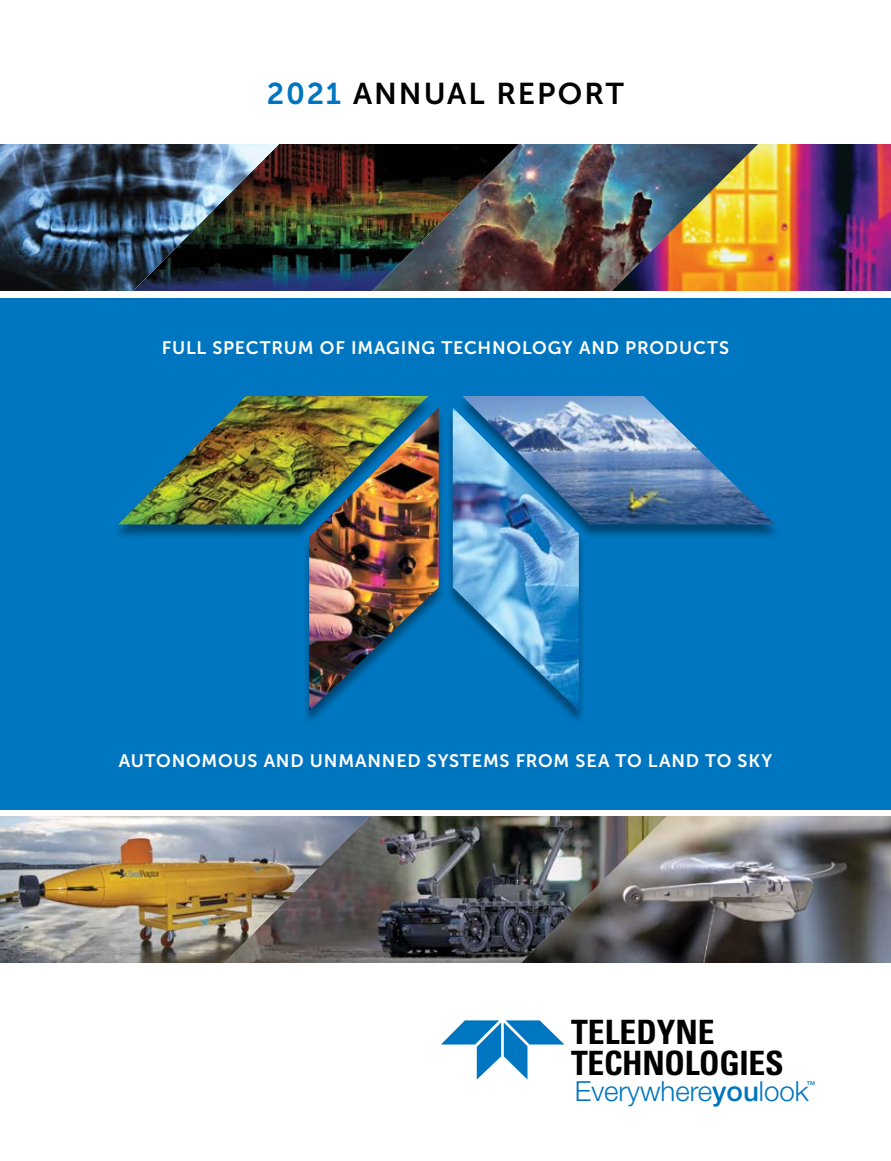
<style>
.page{position:relative;width:891px;height:1161px;background:#fff}
.page>*{position:absolute;margin:0;border:0;box-sizing:border-box;transform-origin:0 0}
.t1{font:700 condensed 33.6px/30.5px "Univers";letter-spacing:-.01em;color:#000}
.t2{font:30px "Museo Sans 700";letter-spacing:.065em;color:#000}
.t3{font:300 27.75px "Helvetica Neue";color:#0076c0}
.t4{font:18px "Museo Sans 700";letter-spacing:.045em;color:#fff}
.t5{font:500 5.4px "Helvetica Neue";color:#0076c0}
.s1{color:#0076c0}
.s2{font-weight:500}
</style>
<div class="page">
<div style="left:0;top:298px;width:891px;height:511px;background:#0076c0"></div>
<svg style="left:441px;top:1020px;width:123px;height:60px"></svg>
<img style="left:758px;top:144px;width:133px;height:147px">
<img style="left:667px;top:816px;width:224px;height:147px">
<img style="left:519px;top:144px;width:239px;height:147px">
<img style="left:279px;top:144px;width:240px;height:147px">
<img style="left:0;top:144px;width:279px;height:147px">
<img style="left:370px;top:816px;width:297px;height:147px">
<img style="left:0;top:816px;width:370px;height:147px">
<div style="left:112px;top:397px;width:669px;height:328px;background:#000;opacity:.4"></div>
<img style="left:462px;top:396px;width:313px;height:128px">
<img style="left:118px;top:396px;width:310px;height:128px">
<img style="left:453px;top:407px;width:126px;height:304px">
<img style="left:309px;top:407px;width:130px;height:304px">
<h2 class="t2" style="left:267px;top:76px;width:359px"><span class="s1">2021</span> ANNUAL REPORT</h2>
<p class="t4" style="left:162px;top:337px;width:569px">FULL SPECTRUM OF IMAGING TECHNOLOGY AND PRODUCTS</p>
<p class="t4" style="left:119px;top:751px;width:655px">AUTONOMOUS AND UNMANNED SYSTEMS FROM SEA TO LAND TO SKY</p>
<h1 class="t1" style="left:571px;top:1017px;width:214px">TELEDYNE<br>TECHNOLOGIES</h1>
<h3 class="t3" style="left:575px;top:1069px;width:235px">Everywhere<span class="s2">you</span>look</h3>
<p class="t5" style="left:807px;top:1079px;width:10px">TM</p>
</div>
